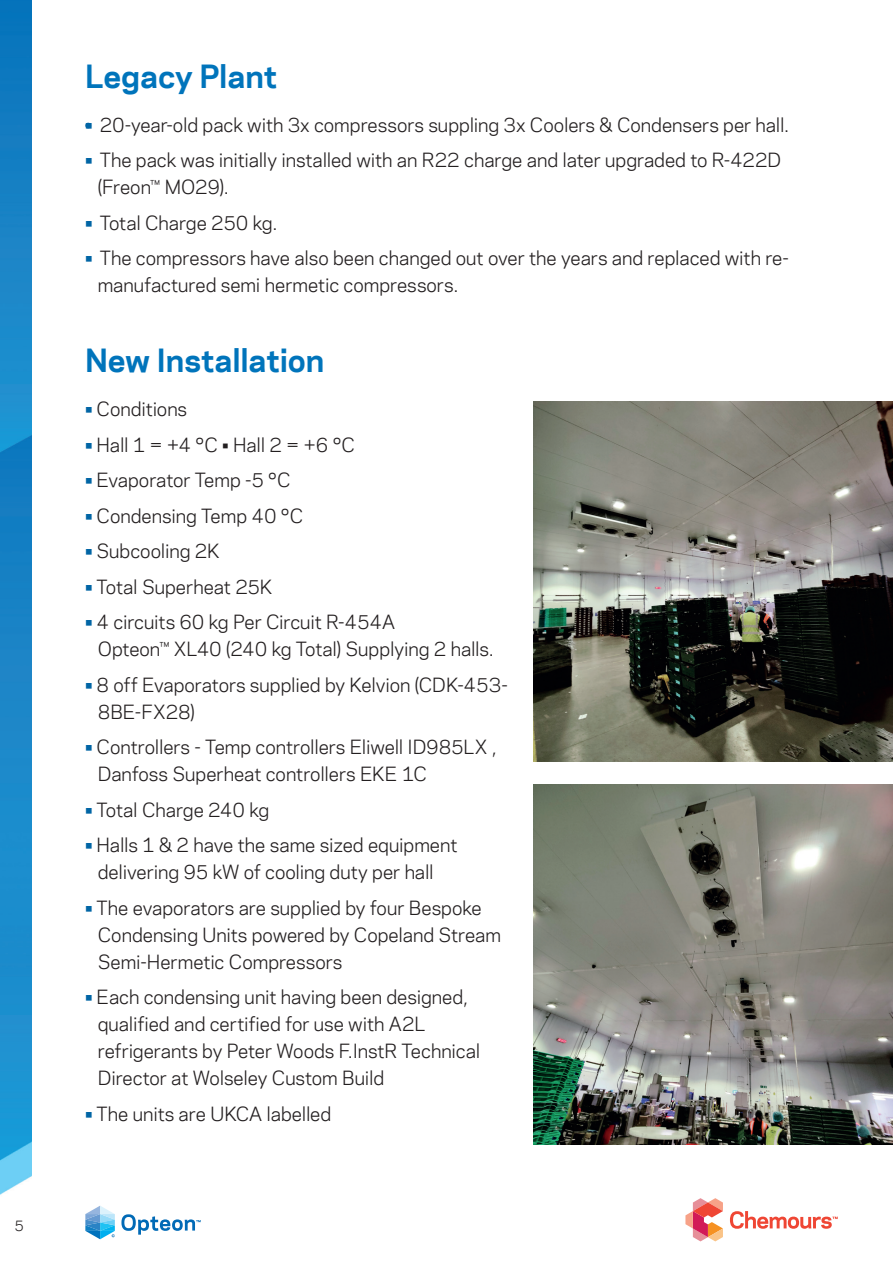
<style>
.page{position:relative;width:893px;height:1263px;background:#fff}
.page>*{position:absolute;margin:0;border:0;box-sizing:border-box;transform-origin:0 0}
.t1{font:700 30px "Chemours Sans";letter-spacing:-.005em;color:#0074bb}
.t2{font:18px/27px "Chemours Sans";letter-spacing:-.005em;color:#231f20}
.t3{font:13.5px "Chemours Sans";color:#231f20}
.s1{font-weight:700;color:#0165a5}
</style>
<div class="page">
<svg style="left:121px;top:1214px;width:80px;height:21px"></svg>
<svg style="left:85px;top:1206px;width:30px;height:33px"></svg>
<img style="left:0;top:0;width:32px;height:1195px">
<svg style="left:685px;top:1198px;width:38px;height:43px"></svg>
<svg style="left:730px;top:1211px;width:108px;height:18px"></svg>
<img style="left:533px;top:401px;width:360px;height:360px">
<img style="left:533px;top:785px;width:360px;height:360px">
<p class="t3" style="left:14px;top:1215px;width:11px">5</p>
<h1 class="t1" style="left:85px;top:54px;width:194px">Legacy Plant</h1>
<p class="t2" style="left:85px;top:110px;width:706px"><span class="s1">•</span> 20-year-old pack with 3x compressors suppling 3x Coolers &amp; Condensers per hall.</p>
<p class="t2" style="left:98px;top:146px;width:685px;text-indent:-13px"><span class="s1">•</span> The pack was initially installed with an R22 charge and later upgraded to R-422D (Freon™ MO29).</p>
<p class="t2" style="left:85px;top:208px;width:194px"><span class="s1">•</span> Total Charge 250 kg.</p>
<p class="t2" style="left:98px;top:244px;width:693px;text-indent:-13px"><span class="s1">•</span> The compressors have also been changed out over the years and replaced with re&shy;manufactured semi hermetic compressors.</p>
<h1 class="t1" style="left:85px;top:338px;width:241px">New Installation</h1>
<p class="t2" style="left:85px;top:395px;width:104px"><span class="s1">•</span> Conditions</p>
<p class="t2" style="left:85px;top:430px;width:271px"><span class="s1">•</span> Hall 1 = +4 °C • Hall 2 = +6 °C</p>
<p class="t2" style="left:85px;top:466px;width:207px"><span class="s1">•</span> Evaporator Temp -5 °C</p>
<p class="t2" style="left:85px;top:501px;width:220px"><span class="s1">•</span> Condensing Temp 40 °C</p>
<p class="t2" style="left:85px;top:537px;width:136px"><span class="s1">•</span> Subcooling 2K</p>
<p class="t2" style="left:85px;top:572px;width:189px"><span class="s1">•</span> Total Superheat 25K</p>
<p class="t2" style="left:98px;top:608px;width:398px;text-indent:-13px"><span class="s1">•</span> 4 circuits 60 kg Per Circuit R-454A<br>Opteon™ XL40 (240 kg Total) Supplying 2 halls.</p>
<p class="t2" style="left:98px;top:670px;width:411px;text-indent:-13px"><span class="s1">•</span> 8 off Evaporators supplied by Kelvion (CDK-453-<br>8BE-FX28)</p>
<p class="t2" style="left:98px;top:733px;width:400px;text-indent:-13px"><span class="s1">•</span> Controllers - Temp controllers Eliwell ID985LX ,<br>Danfoss Superheat controllers EKE 1C</p>
<p class="t2" style="left:85px;top:795px;width:186px"><span class="s1">•</span> Total Charge 240 kg</p>
<p class="t2" style="left:98px;top:831px;width:361px;text-indent:-13px"><span class="s1">•</span> Halls 1 &amp; 2 have the same sized equipment delivering 95 kW of cooling duty per hall</p>
<p class="t2" style="left:98px;top:893px;width:405px;text-indent:-13px"><span class="s1">•</span> The evaporators are supplied by four Bespoke<br>Condensing Units powered by Copeland Stream<br>Semi-Hermetic Compressors</p>
<p class="t2" style="left:98px;top:983px;width:384px;text-indent:-13px"><span class="s1">•</span> Each condensing unit having been designed, qualified and certified for use with A2L refrigerants by Peter Woods F.InstR Technical Director at Wolseley Custom Build</p>
<p class="t2" style="left:85px;top:1099px;width:248px"><span class="s1">•</span> The units are UKCA labelled</p>
</div>
